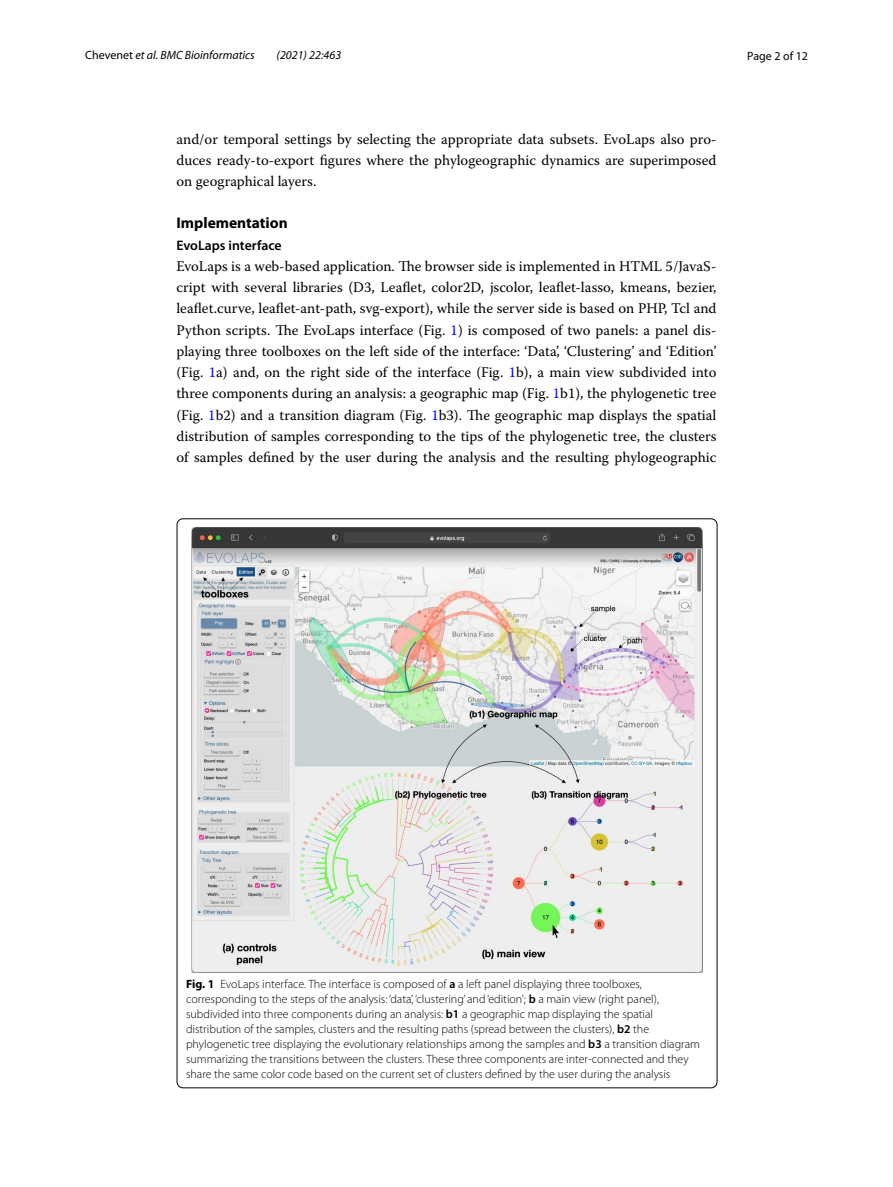
<style>
.page{position:relative;width:893px;height:1187px;background:#fff}
.page>*{position:absolute;margin:0;border:0;box-sizing:border-box;transform-origin:0 0}
.t1{font:700 15.45px "Myriad Pro";color:#000}
.t2{font:14.7px/21.3px "Warnock Pro";color:#000;text-align:justify}
.t3{font:600 13.8px "Myriad Pro";color:#000}
.t4{font:300 12px/15px "Myriad Pro";color:#000}
.t5{font:italic 12px "Myriad Pro";color:#000}
.t6{font:12px "Myriad Pro";color:#000}
.s1{font-style:normal}
.s2{color:#00f}
.s3{font-weight:700}
.s4{font-weight:600}
</style>
<div class="page">
<img style="left:192px;top:528px;width:510px;height:444px">
<p class="t5" style="left:85px;top:48px;width:171px"><span class="s1">Chevenet</span> et al. BMC Bioinformatics</p>
<p class="t5" style="left:277px;top:48px;width:66px">(2021) 22:463</p>
<p class="t6" style="left:747px;top:48px;width:62px">Page 2 of 12</p>
<p class="t2" style="left:176px;top:128px;width:542px">and/or temporal settings by selecting the appropriate data subsets. EvoLaps also pro&shy;duces ready-to-export figures where the phylogeographic dynamics are superimposed on geographical layers.</p>
<p class="t1" style="left:176px;top:213px;width:113px">Implementation</p>
<p class="t3" style="left:176px;top:236px;width:107px">EvoLaps interface</p>
<p class="t2" style="left:176px;top:255px;width:542px">EvoLaps is a web-based application. The browser side is implemented in HTML 5/JavaS&shy;cript with several libraries (D3, Leaflet, color2D, jscolor, leaflet-lasso, kmeans, bezier, leaflet.curve, leaflet-ant-path, svg-export), while the server side is based on PHP, Tcl and Python scripts. The EvoLaps interface (Fig. <span class="s2">1</span>) is composed of two panels: a panel dis&shy;playing three toolboxes on the left side of the interface: ‘Data’, ‘Clustering’ and ‘Edition’ (Fig. <span class="s2">1</span>a) and, on the right side of the interface (Fig. <span class="s2">1</span>b), a main view subdivided into three components during an analysis: a geographic map (Fig. <span class="s2">1</span>b1), the phylogenetic tree (Fig. <span class="s2">1</span>b2) and a transition diagram (Fig. <span class="s2">1</span>b3). The geographic map displays the spatial distribution of samples corresponding to the tips of the phylogenetic tree, the clusters of samples defined by the user during the analysis and the resulting phylogeographic</p>
<p class="t4" style="left:186px;top:976px;width:515px"><span class="s3">Fig. 1</span> EvoLaps interface. The interface is composed of <span class="s4">a</span> a left panel displaying three toolboxes, corresponding to the steps of the analysis: ‘data’, ‘clustering’ and ‘edition’; <span class="s4">b</span> a main view (right panel), subdivided into three components during an analysis: <span class="s4">b1</span> a geographic map displaying the spatial distribution of the samples, clusters and the resulting paths (spread between the clusters), <span class="s4">b2</span> the phylogenetic tree displaying the evolutionary relationships among the samples and <span class="s4">b3</span> a transition diagram summarizing the transitions between the clusters. These three components are inter-connected and they share the same color code based on the current set of clusters defined by the user during the analysis</p>
</div>
